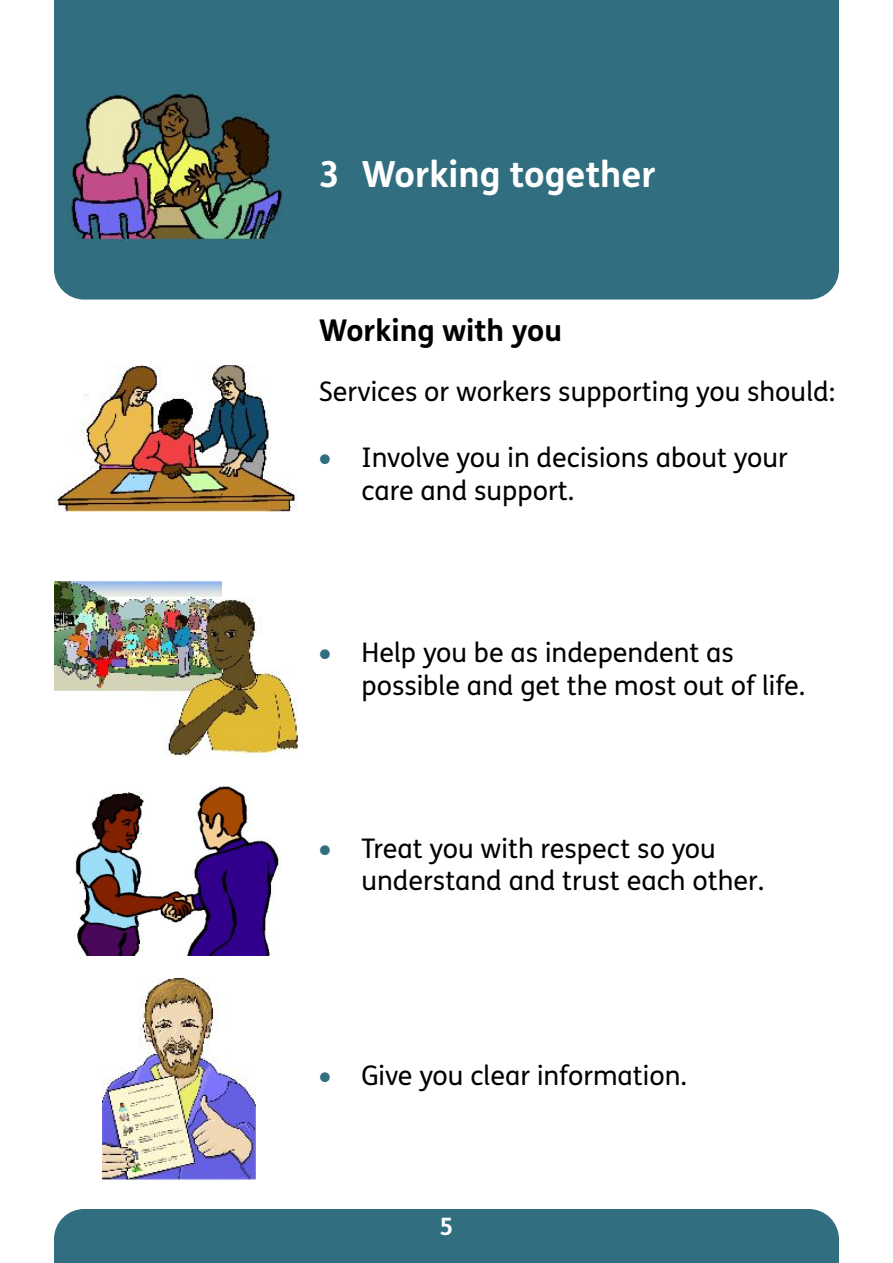
<style>
.page{position:relative;width:893px;height:1263px;background:#fff}
.page>*{position:absolute;margin:0;border:0;box-sizing:border-box;transform-origin:0 0}
.t1{font:700 36px "FS Me";color:#fff}
.t2{font:700 30px "FS Me";color:#000}
.t3{font:27px/32.1px "FS Me";color:#000}
.t4{font:27px "Symbol";color:#316e80}
.t5{font:700 24px "FS Me";color:#fff}
</style>
<div class="page">
<div style="left:54px;top:1209px;width:785px;height:54px;background:#316e80"></div>
<div style="left:54px;top:0;width:785px;height:300px;background:#316e80"></div>
<img style="left:66px;top:92px;width:221px;height:149px">
<img style="left:54px;top:366px;width:244px;height:146px">
<img style="left:54px;top:582px;width:168px;height:109px">
<img style="left:146px;top:599px;width:152px;height:157px">
<img style="left:75px;top:786px;width:204px;height:170px">
<img style="left:102px;top:978px;width:153px;height:201px">
<p class="t1" style="left:319px;top:160px;width:338px">3 Working together</p>
<h2 class="t2" style="left:319px;top:318px;width:245px">Working with you</h2>
<p class="t3" style="left:319px;top:378px;width:518px">Services or workers supporting you should:</p>
<p class="t3" style="left:361px;top:445px;width:428px">Involve you in decisions about your care and support.</p>
<p class="t4" style="left:319px;top:449px;width:14px">•</p>
<p class="t4" style="left:319px;top:644px;width:14px">•</p>
<p class="t3" style="left:361px;top:640px;width:445px">Help you be as independent as possible and get the most out of life.</p>
<p class="t4" style="left:319px;top:839px;width:14px">•</p>
<p class="t3" style="left:361px;top:835px;width:404px">Treat you with respect so you understand and trust each other.</p>
<p class="t4" style="left:319px;top:1066px;width:14px">•</p>
<p class="t3" style="left:361px;top:1062px;width:327px">Give you clear information.</p>
<p class="t5" style="left:439px;top:1217px;width:16px">5</p>
</div>
